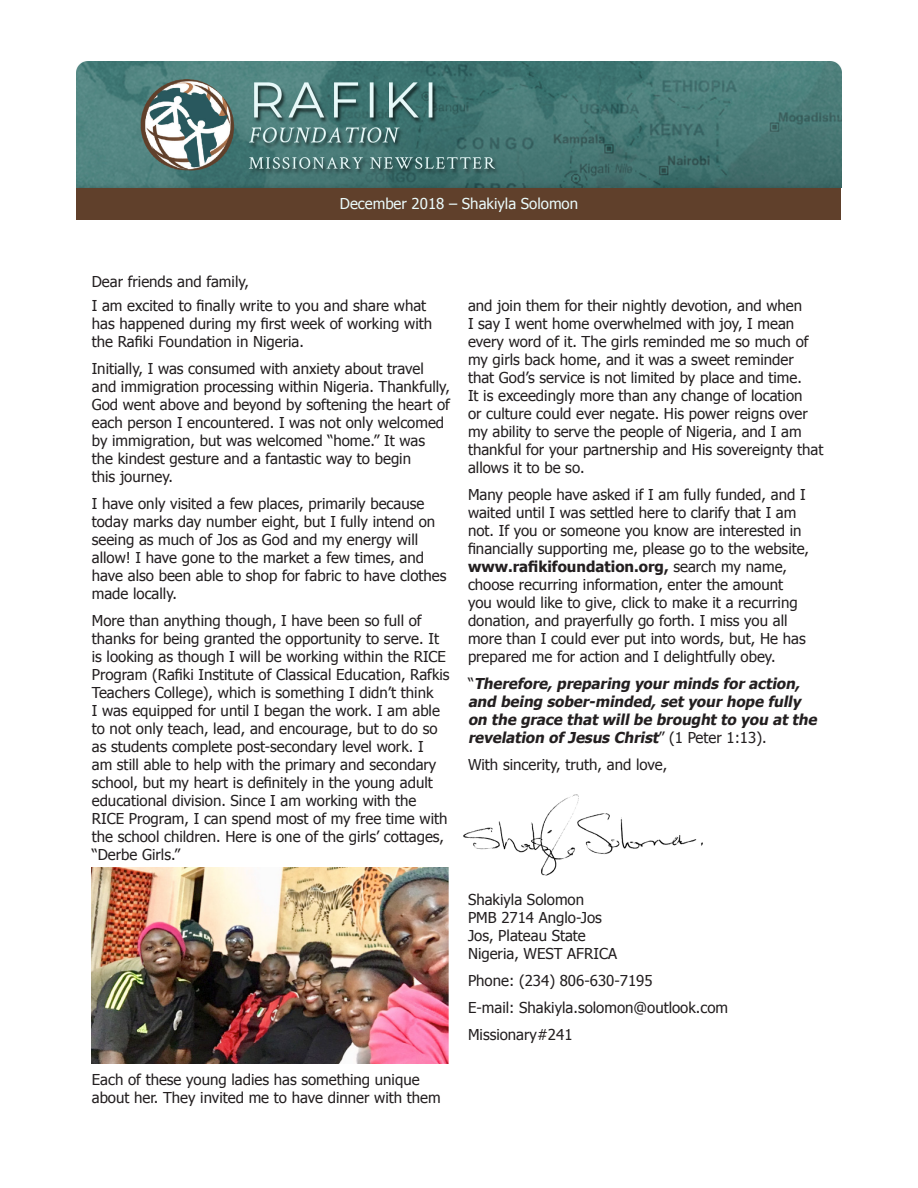
<style>
.page{position:relative;width:918px;height:1188px;background:#fff}
.page>*{position:absolute;margin:0;border:0;box-sizing:border-box;transform-origin:0 0}
.Body_copy{font:15px/18px "Tahoma";color:#231f20}
.Body_copy-2{font:italic 700 15px/18px "Tahoma";color:#231f20}
.Contact_info{font:15px "Tahoma";color:#231f20}
.Date_and_Name{font:15px "Tahoma";color:#eafafa}
.s1{font-weight:700}
.s2{font-weight:400;font-style:normal}
</style>
<div class="page">
<div style="left:76px;top:188px;width:766px;height:31px;background:#60402b"></div>
<img style="left:76px;top:61px;width:765px;height:127px">
<img style="left:92px;top:868px;width:356px;height:196px">
<img style="left:463px;top:794px;width:240px;height:82px">
<p class="Body_copy" style="left:92px;top:272px;width:159px">Dear friends and family,</p>
<p class="Date_and_Name" style="left:340px;top:194px;width:240px">December 2018 – Shakiyla Solomon</p>
<p class="Body_copy" style="left:92px;top:296px;width:342px">I am excited to finally write to you and share what has happened during my first week of working with the Rafiki Foundation in Nigeria.</p>
<p class="Body_copy" style="left:92px;top:359px;width:360px">Initially, I was consumed with anxiety about travel and immigration processing within Nigeria. Thankfully, God went above and beyond by softening the heart of each person I encountered. I was not only welcomed by immigration, but was welcomed “home.” It was the kindest gesture and a fantastic way to begin<br>this journey.</p>
<p class="Body_copy" style="left:92px;top:494px;width:356px">I have only visited a few places, primarily because today marks day number eight, but I fully intend on seeing as much of Jos as God and my energy will allow! I have gone to the market a few times, and have also been able to shop for fabric to have clothes made locally.</p>
<p class="Body_copy" style="left:92px;top:611px;width:359px">More than anything though, I have been so full of thanks for being granted the opportunity to serve. It is looking as though I will be working within the RICE Program (Rafiki Institute of Classical Education, Rafkis Teachers College), which is something I didn’t think<br>I was equipped for until I began the work. I am able to not only teach, lead, and encourage, but to do so as students complete post-secondary level work. I<br>am still able to help with the primary and secondary school, but my heart is definitely in the young adult educational division. Since I am working with the RICE Program, I can spend most of my free time with the school children. Here is one of the girls’ cottages, “Derbe Girls.”</p>
<p class="Body_copy" style="left:92px;top:1070px;width:350px">Each of these young ladies has something unique about her. They invited me to have dinner with them</p>
<p class="Body_copy" style="left:468px;top:296px;width:357px">and join them for their nightly devotion, and when<br>I say I went home overwhelmed with joy, I mean every word of it. The girls reminded me so much of my girls back home, and it was a sweet reminder that God’s service is not limited by place and time.<br>It is exceedingly more than any change of location<br>or culture could ever negate. His power reigns over my ability to serve the people of Nigeria, and I am thankful for your partnership and His sovereignty that allows it to be so.</p>
<p class="Body_copy" style="left:468px;top:485px;width:343px">Many people have asked if I am fully funded, and I waited until I was settled here to clarify that I am not. If you or someone you know are interested in financially supporting me, please go to the website, <span class="s1">www.rafikifoundation.org,</span> search my name, choose recurring information, enter the amount you would like to give, click to make it a recurring donation, and prayerfully go forth. I miss you all more than I could ever put into words, but, He has prepared me for action and I delightfully obey.</p>
<p class="Body_copy-2" style="left:468px;top:674px;width:354px"><span class="s2">“</span> Therefore, preparing your minds for action, and being sober-minded, set your hope fully on the grace that will be brought to you at the revelation of Jesus Christ<span class="s2">” ( 1 P e t e r 1 : 1 3 ) .</span></p>
<p class="Body_copy" style="left:468px;top:755px;width:201px">With sincerity, truth, and love,</p>
<p class="Contact_info" style="left:468px;top:890px;width:118px">Shakiyla Solomon</p>
<p class="Contact_info" style="left:468px;top:908px;width:135px">PMB 2714 Anglo-Jos</p>
<p class="Contact_info" style="left:468px;top:926px;width:119px">Jos, Plateau State</p>
<p class="Body_copy" style="left:468px;top:944px;width:151px">Nigeria, WEST AFRICA</p>
<p class="Body_copy" style="left:468px;top:971px;width:186px">Phone: (234) 806-630-7195</p>
<p class="Body_copy" style="left:468px;top:998px;width:262px">E-mail: Shakiyla.solomon@outlook.com</p>
<p class="Body_copy" style="left:468px;top:1025px;width:106px">Missionary#241</p>
</div>
